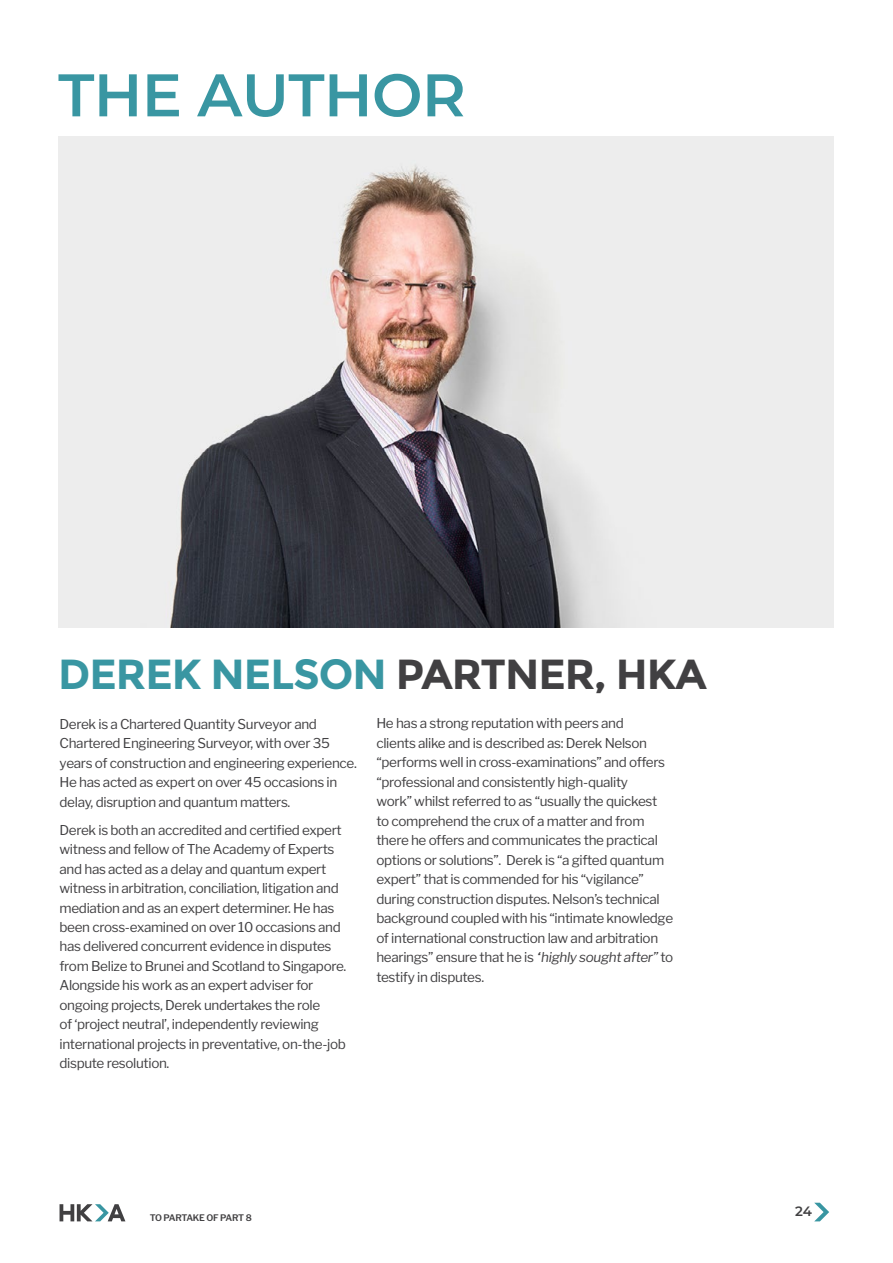
<style>
.page{position:relative;width:893px;height:1263px;background:#fff}
.page>*{position:absolute;margin:0;border:0;box-sizing:border-box;transform-origin:0 0}
.t1{font:600 60px "Montserrat";letter-spacing:-.01em;color:#3996a2}
.t2{font:700 42px "Montserrat";letter-spacing:-.025em;color:#3996a2}
.t3{font:13.5px/19.5px "Libre Franklin";letter-spacing:-.025em;color:#414042}
.t4{font:600 13.5px "Montserrat";color:#414042}
.t5{font:600 9px "Libre Franklin";letter-spacing:-.04em;color:#414042}
.s1{color:#414042}
.s2{font-style:italic}
</style>
<div class="page">
<svg style="left:60px;top:1204px;width:65px;height:17px"></svg>
<svg style="left:814px;top:1203px;width:15px;height:18px"></svg>
<img style="left:58px;top:137px;width:775px;height:490px">
<h1 class="t1" style="left:58px;top:52px;width:409px">THE AUTHOR</h1>
<h2 class="t2" style="left:58px;top:649px;width:650px">DEREK NELSON <span class="s1">PARTNER, HKA</span></h2>
<p class="t3" style="left:60px;top:714px;width:299px">Derek is a Chartered Quantity Surveyor and Chartered Engineering Surveyor, with over 35 years of construction and engineering experience.<br>He has acted as expert on over 45 occasions in delay, disruption and quantum matters.</p>
<p class="t3" style="left:60px;top:820px;width:288px">Derek is both an accredited and certified expert witness and fellow of The Academy of Experts and has acted as a delay and quantum expert witness in arbitration, conciliation, litigation and mediation and as an expert determiner. He has been cross-examined on over 10 occasions and has delivered concurrent evidence in disputes from Belize to Brunei and Scotland to Singapore.<br>Alongside his work as an expert adviser for ongoing projects, Derek undertakes the role<br>of ‘project neutral’, independently reviewing international projects in preventative, on-the-job dispute resolution.</p>
<p class="t3" style="left:376px;top:714px;width:298px">He has a strong reputation with peers and<br>clients alike and is described as: Derek Nelson “performs well in cross-examinations” and offers “professional and consistently high-quality<br>work” whilst referred to as “usually the quickest to comprehend the crux of a matter and from there he offers and communicates the practical options or solutions”. Derek is “a gifted quantum expert” that is commended for his “vigilance” during construction disputes. Nelson’s technical background coupled with his “intimate knowledge of international construction law and arbitration hearings” ensure that he is <span class="s2">“highly sought after”</span> to testify in disputes.</p>
<p class="t5" style="left:150px;top:1213px;width:103px">TO PARTAKE OF PART 8</p>
<p class="t4" style="left:795px;top:1202px;width:18px">24</p>
</div>
